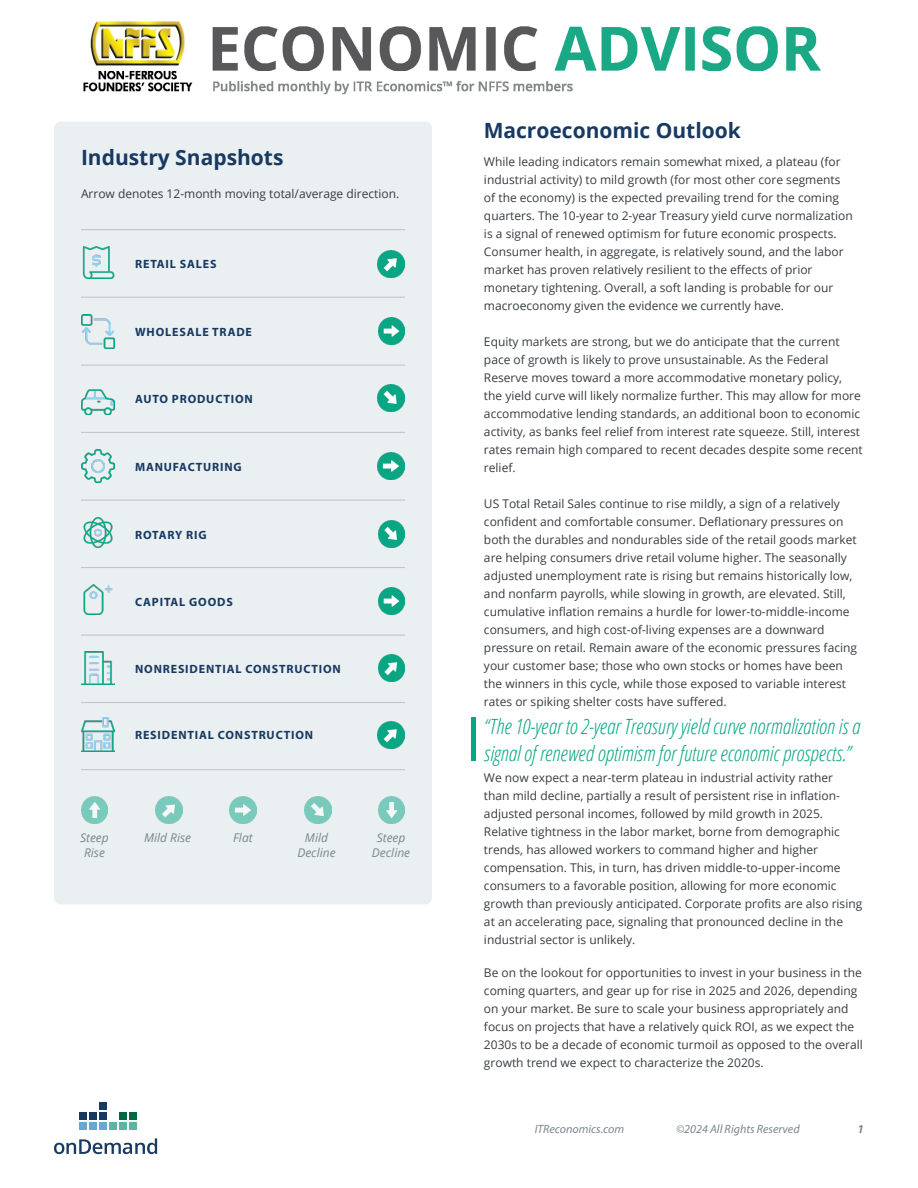
<style>
.page{position:relative;width:918px;height:1188px;background:#fff}
.page>*{position:absolute;margin:0;border:0;box-sizing:border-box;transform-origin:0 0}
.t1{font:italic 300 condensed 21px/27px "Open Sans";color:#09a684}
.t2{font:700 21px "Open Sans";color:#183961}
.t3{font:12px/18px "Open Sans";color:#373d42}
.t4{font:700 12px "Myriad Pro";letter-spacing:.07em;color:#183961}
.t5{font:italic 12px/15px "Open Sans";color:#7a868e;text-align:center}
.t6{font:italic 12px "Myriad Pro";color:#7a868e}
.t7{font:italic 700 12px "Myriad Pro";color:#7a868e}
</style>
<div class="page">
<svg style="left:54px;top:1138px;width:103px;height:16px"></svg>
<div style="left:109px;top:1122px;width:8px;height:8px;background:#5ab5a2"></div>
<div style="left:119px;top:1122px;width:8px;height:8px;background:#5ab5a2"></div>
<div style="left:129px;top:1122px;width:8px;height:8px;background:#5ab5a2"></div>
<div style="left:99px;top:1122px;width:8px;height:8px;background:#65a9d2"></div>
<div style="left:89px;top:1122px;width:8px;height:8px;background:#65a9d2"></div>
<div style="left:79px;top:1122px;width:8px;height:8px;background:#65a9d2"></div>
<div style="left:119px;top:1112px;width:8px;height:8px;background:#006742"></div>
<div style="left:99px;top:1112px;width:8px;height:8px;background:#183961"></div>
<div style="left:89px;top:1112px;width:8px;height:8px;background:#183961"></div>
<div style="left:79px;top:1112px;width:8px;height:8px;background:#183961"></div>
<div style="left:129px;top:1112px;width:8px;height:8px;background:#006742"></div>
<div style="left:99px;top:1102px;width:8px;height:8px;background:#183961"></div>
<div style="left:54px;top:122px;width:378px;height:782px;background:#eaeff2;border-radius:7px"></div>
<hr style="left:81px;top:297px;width:324px;height:1px;background:#bbc4ca">
<hr style="left:81px;top:365px;width:324px;height:1px;background:#bbc4ca">
<hr style="left:81px;top:229px;width:324px;height:1px;background:#bbc4ca">
<hr style="left:81px;top:432px;width:324px;height:1px;background:#bbc4ca">
<hr style="left:81px;top:500px;width:324px;height:1px;background:#bbc4ca">
<hr style="left:81px;top:567px;width:324px;height:1px;background:#bbc4ca">
<hr style="left:81px;top:635px;width:324px;height:1px;background:#bbc4ca">
<hr style="left:81px;top:702px;width:324px;height:1px;background:#bbc4ca">
<hr style="left:81px;top:769px;width:324px;height:1px;background:#bbc4ca">
<img style="left:82px;top:247px;width:32px;height:32px">
<img style="left:81px;top:314px;width:34px;height:34px">
<img style="left:81px;top:389px;width:34px;height:26px">
<img style="left:81px;top:449px;width:34px;height:34px">
<img style="left:83px;top:518px;width:30px;height:30px">
<img style="left:83px;top:584px;width:30px;height:31px">
<img style="left:81px;top:651px;width:34px;height:34px">
<img style="left:81px;top:718px;width:34px;height:34px">
<img style="left:305px;top:796px;width:27px;height:28px">
<img style="left:156px;top:796px;width:27px;height:28px">
<img style="left:378px;top:796px;width:27px;height:28px">
<img style="left:81px;top:796px;width:27px;height:28px">
<img style="left:230px;top:796px;width:26px;height:28px">
<hr style="left:471px;top:718px;width:4px;height:43px;background:#09a684">
<img style="left:378px;top:250px;width:27px;height:27px">
<img style="left:378px;top:721px;width:27px;height:27px">
<img style="left:378px;top:588px;width:27px;height:27px">
<img style="left:378px;top:318px;width:27px;height:27px">
<img style="left:378px;top:453px;width:27px;height:27px">
<img style="left:378px;top:655px;width:27px;height:27px">
<img style="left:378px;top:521px;width:27px;height:27px">
<img style="left:378px;top:385px;width:27px;height:27px">
<img style="left:83px;top:21px;width:738px;height:74px">
<h1 class="t2" style="left:81px;top:142px;width:204px">Industry Snapshots</h1>
<p class="t3" style="left:81px;top:185px;width:320px">Arrow denotes 12-month moving total/average direction.</p>
<p class="t4" style="left:135px;top:256px;width:83px">RETAIL SALES</p>
<p class="t4" style="left:135px;top:324px;width:118px">WHOLESALE TRADE</p>
<p class="t4" style="left:135px;top:391px;width:119px">AUTO PRODUCTION</p>
<p class="t4" style="left:135px;top:459px;width:108px">MANUFACTURING</p>
<p class="t4" style="left:135px;top:527px;width:73px">ROTARY RIG</p>
<p class="t4" style="left:135px;top:594px;width:99px">CAPITAL GOODS</p>
<p class="t4" style="left:135px;top:661px;width:207px">NONRESIDENTIAL CONSTRUCTION</p>
<p class="t4" style="left:135px;top:727px;width:180px">RESIDENTIAL CONSTRUCTION</p>
<p class="t5" style="left:80px;top:830px;width:30px">Steep<br>Rise</p>
<p class="t5" style="left:297px;top:830px;width:40px">Mild<br>Decline</p>
<p class="t5" style="left:372px;top:830px;width:40px">Steep<br>Decline</p>
<p class="t5" style="left:144px;top:830px;width:49px">Mild Rise</p>
<p class="t5" style="left:233px;top:830px;width:21px">Flat</p>
<h1 class="t2" style="left:484px;top:115px;width:259px">Macroeconomic Outlook</h1>
<p class="t3" style="left:484px;top:152px;width:370px">While leading indicators remain somewhat mixed, a plateau (for industrial activity) to mild growth (for most other core segments of the economy) is the expected prevailing trend for the coming quarters. The 10-year to 2-year Treasury yield curve normalization is a signal of renewed optimism for future economic prospects.<br>Consumer health, in aggregate, is relatively sound, and the labor market has proven relatively resilient to the effects of prior monetary tightening. Overall, a soft landing is probable for our macroeconomy given the evidence we currently have.</p>
<p class="t3" style="left:484px;top:332px;width:380px">Equity markets are strong, but we do anticipate that the current pace of growth is likely to prove unsustainable. As the Federal Reserve moves toward a more accommodative monetary policy, the yield curve will likely normalize further. This may allow for more accommodative lending standards, an additional boon to economic activity, as banks feel relief from interest rate squeeze. Still, interest rates remain high compared to recent decades despite some recent relief.</p>
<p class="t3" style="left:484px;top:494px;width:375px">US Total Retail Sales continue to rise mildly, a sign of a relatively confident and comfortable consumer. Deflationary pressures on both the durables and nondurables side of the retail goods market are helping consumers drive retail volume higher. The seasonally adjusted unemployment rate is rising but remains historically low, and nonfarm payrolls, while slowing in growth, are elevated. Still, cumulative inflation remains a hurdle for lower-to-middle-income consumers, and high cost-of-living expenses are a downward pressure on retail. Remain aware of the economic pressures facing your customer base; those who own stocks or homes have been the winners in this cycle, while those exposed to variable interest rates or spiking shelter costs have suffered.</p>
<h1 class="t1" style="left:484px;top:712px;width:378px">“The 10-year to 2-year Treasury yield curve normalization is a signal of renewed optimism for future economic prospects.”</h1>
<p class="t3" style="left:484px;top:768px;width:380px">We now expect a near-term plateau in industrial activity rather<br>than mild decline, partially a result of persistent rise in inflation&shy;adjusted personal incomes, followed by mild growth in 2025.<br>Relative tightness in the labor market, borne from demographic trends, has allowed workers to command higher and higher compensation. This, in turn, has driven middle-to-upper-income consumers to a favorable position, allowing for more economic growth than previously anticipated. Corporate profits are also rising at an accelerating pace, signaling that pronounced decline in the industrial sector is unlikely.</p>
<p class="t3" style="left:484px;top:963px;width:380px">Be on the lookout for opportunities to invest in your business in the coming quarters, and gear up for rise in 2025 and 2026, depending on your market. Be sure to scale your business appropriately and focus on projects that have a relatively quick ROI, as we expect the 2030s to be a decade of economic turmoil as opposed to the overall growth trend we expect to characterize the 2020s.</p>
<p class="t6" style="left:535px;top:1121px;width:91px">ITReconomics.com</p>
<p class="t6" style="left:676px;top:1121px;width:125px">©2024 All Rights Reserved</p>
<p class="t7" style="left:858px;top:1121px;width:8px">1</p>
</div>
